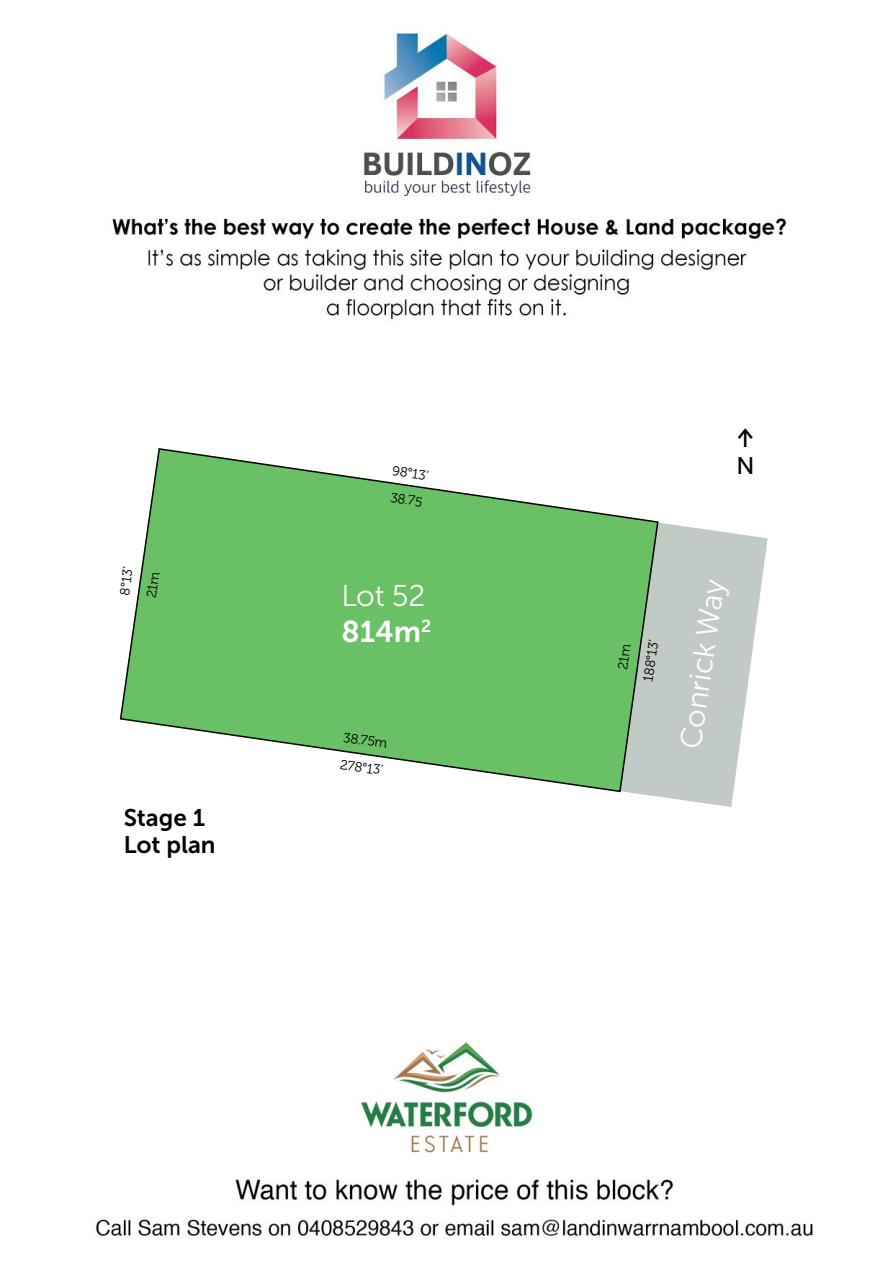
<style>
.page{position:relative;width:893px;height:1263px;background:#fff}
.page>*{position:absolute;margin:0;border:0;box-sizing:border-box;transform-origin:0 0}
.t1{font:30px "Museo Sans Cyrl 300";color:#fff}
.t2{font:30px "Museo Sans Cyrl 700";color:#fff}
.t3{font:24px/27px "Museo Sans Cyrl 700";color:#000}
.t4{font:24px "ALS Direct";color:#000}
.t5{font:24px "Museo Sans Cyrl 500";color:#000}
.t6{font:13.5px/27px "Museo Cyrl 300";color:#000}
</style>
<div class="page">
<img style="left:95px;top:30px;width:718px;height:1208px">
<svg style="left:620px;top:522px;width:147px;height:285px"></svg>
<svg style="left:119px;top:447px;width:540px;height:346px"></svg>
<p class="t6" style="left:111px;top:593px;width:30px;rotate:-82deg">8°13’<br>21m</p>
<h2 class="t3" style="left:124px;top:804px;width:93px">Stage 1<br>Lot plan</h2>
<p class="t6" style="left:394px;top:457px;width:38px;rotate:8deg">98°13’<br>38.75</p>
<h1 class="t1" style="left:341px;top:579px;width:86px">Lot 52</h1>
<h1 class="t2" style="left:341px;top:615px;width:91px">814m<sup>2</sup></h1>
<p class="t6" style="left:345px;top:724px;width:46px;rotate:8deg">38.75m<br>278°13’</p>
<h2 class="t4" style="left:737px;top:424px;width:19px">↑</h2>
<h2 class="t5" style="left:736px;top:452px;width:20px">N</h2>
<p class="t6" style="left:608px;top:676px;width:44px;text-align:center;rotate:-82deg">21m<br>188°13’</p>
<h1 class="t1" style="left:674px;top:746px;width:172px;rotate:-82deg">Conrick Way</h1>
</div>
